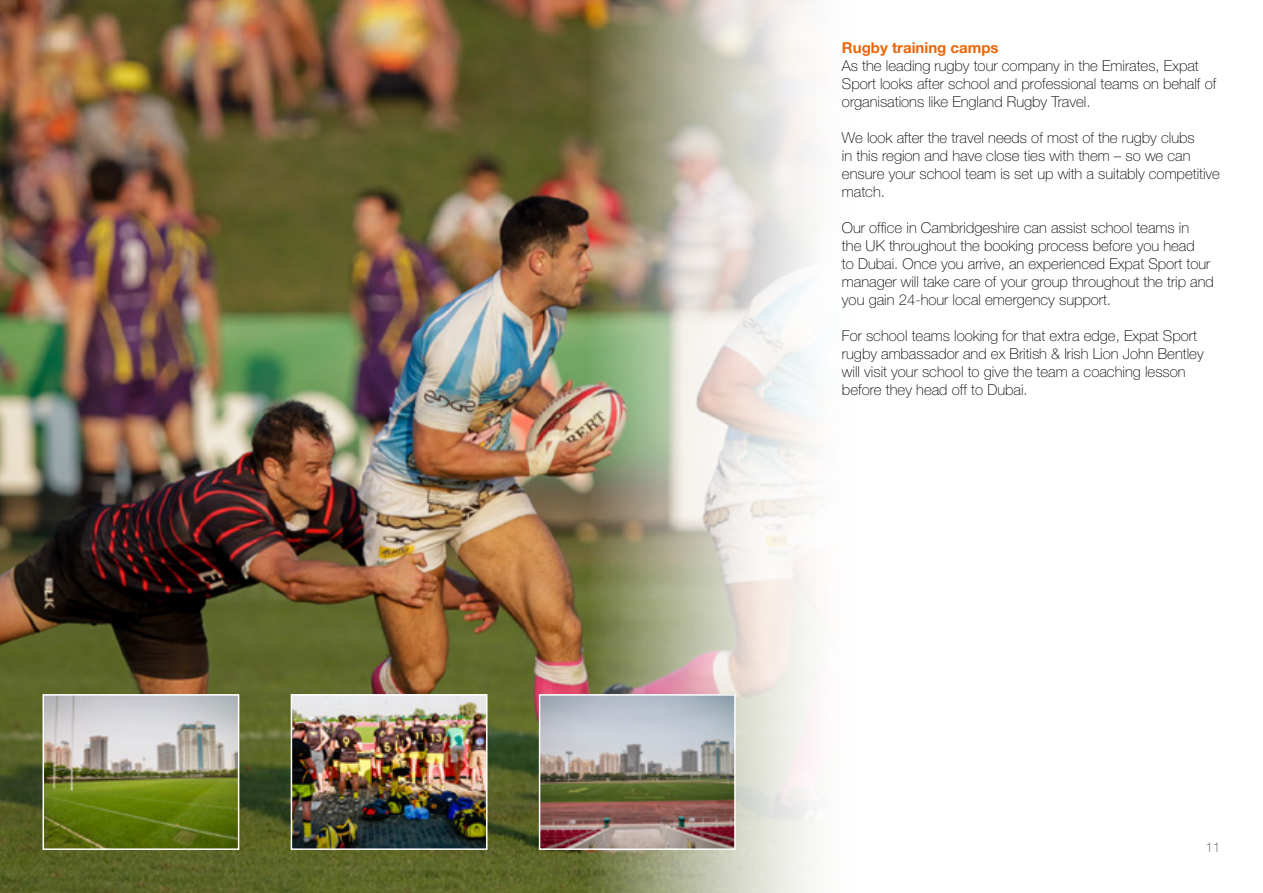
<style>
.page{position:relative;width:1263px;height:893px;background:#fff}
.page>*{position:absolute;margin:0;border:0;box-sizing:border-box;transform-origin:0 0}
.t1{font:100 15px/18px "Helvetica Neue LT Std";color:#000}
.t2{font:700 15px "Helvetica Neue LT Std";color:#ec6608}
.t3{font:300 13.5px "Helvetica Neue LT Std";color:#878787}
</style>
<div class="page">
<img style="left:0;top:0;width:585px;height:893px">
<img style="left:585px;top:0;width:231px;height:893px">
<img style="left:542px;top:697px;width:191px;height:150px">
<div style="left:539px;top:694px;width:197px;height:156px;border:2px solid #fff"></div>
<img style="left:294px;top:697px;width:190px;height:150px">
<div style="left:291px;top:694px;width:196px;height:156px;border:2px solid #fff"></div>
<img style="left:46px;top:697px;width:190px;height:150px">
<div style="left:43px;top:694px;width:196px;height:156px;border:2px solid #fff"></div>
<p class="t2" style="left:842px;top:39px;width:158px">Rugby training camps</p>
<p class="t1" style="left:842px;top:57px;width:376px">As the leading rugby tour company in the Emirates, Expat<br>Sport looks after school and professional teams on behalf of organisations like England Rugby Travel.</p>
<p class="t1" style="left:842px;top:129px;width:380px">We look after the travel needs of most of the rugby clubs<br>in this region and have close ties with them – so we can ensure your school team is set up with a suitably competitive match.</p>
<p class="t1" style="left:842px;top:219px;width:373px">Our office in Cambridgeshire can assist school teams in<br>the UK throughout the booking process before you head<br>to Dubai. Once you arrive, an experienced Expat Sport tour manager will take care of your group throughout the trip and you gain 24-hour local emergency support.</p>
<p class="t1" style="left:842px;top:327px;width:363px">For school teams looking for that extra edge, Expat Sport rugby ambassador and ex British &amp; Irish Lion John Bentley will visit your school to give the team a coaching lesson before they head off to Dubai.</p>
<p class="t3" style="left:1205px;top:838px;width:17px">11</p>
</div>
